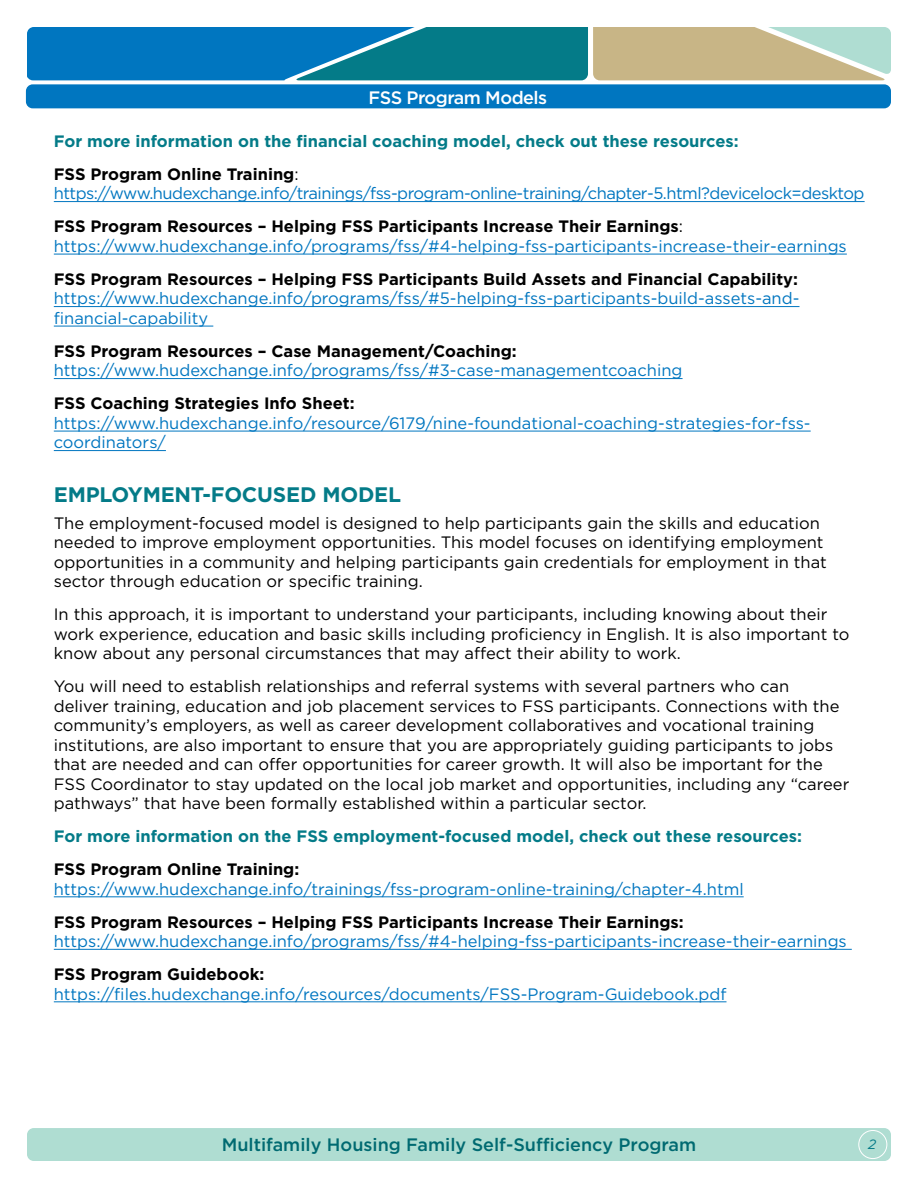
<style>
.page{position:relative;width:918px;height:1188px;background:#fff}
.page>*{position:absolute;margin:0;border:0;box-sizing:border-box;transform-origin:0 0}
.t1{font:700 21px "Gotham";letter-spacing:-.01em;color:#047b88}
.t2{font:500 18px "Gotham";color:#006a71}
.t3{font:500 18px "Gotham";letter-spacing:-.03em;color:#fff}
.t4{font:16.5px/19.5px "Gotham";color:#000}
.t5{font:16.5px/19.5px "Gotham";color:#0076c0}
.t6{font:700 16.5px "Gotham";color:#047b88}
.t7{font:16.5px/19.5px "Gotham";letter-spacing:-.03em;color:#0076c0}
.t8{font:italic 13.5px "Gotham";color:#047b88}
.s1{font-weight:700;color:#000}
.s2{color:#000}
</style>
<div class="page">
<div style="left:27px;top:1128px;width:864px;height:33px;background:#afddd2;border-radius:7px"></div>
<svg style="left:27px;top:27px;width:864px;height:53px;background:#4a93a5"></svg>
<div style="left:858px;top:1130px;width:29px;height:29px;border:1px solid #fff;border-radius:50%"></div>
<hr style="left:54px;top:201px;width:811px;height:1px;background:#0076c0">
<hr style="left:54px;top:254px;width:793px;height:1px;background:#0076c0">
<hr style="left:54px;top:306px;width:746px;height:1px;background:#0076c0">
<hr style="left:54px;top:326px;width:159px;height:1px;background:#0076c0">
<hr style="left:54px;top:378px;width:629px;height:1px;background:#0076c0">
<hr style="left:54px;top:431px;width:757px;height:1px;background:#0076c0">
<hr style="left:54px;top:450px;width:112px;height:1px;background:#0076c0">
<hr style="left:54px;top:897px;width:690px;height:1px;background:#0076c0">
<hr style="left:54px;top:949px;width:798px;height:1px;background:#0076c0">
<hr style="left:54px;top:1002px;width:673px;height:1px;background:#0076c0">
<div style="left:26px;top:84px;width:865px;height:24px;background:#0076c0;border-radius:7px"></div>
<p class="t3" style="left:369px;top:85px;width:180px">FSS Program Models</p>
<h3 class="t6" style="left:54px;top:130px;width:686px">For more information on the financial coaching model, check out these resources:</h3>
<p class="t7" style="left:54px;top:164px;width:812px"><span class="s1">FSS Program Online Training</span><span class="s2">: </span>https://www.hudexchange.info/trainings/fss-program-online-training/chapter-5.html?devicelock=desktop</p>
<p class="t5" style="left:54px;top:216px;width:795px"><span class="s1">FSS Program Resources – Helping FSS Participants Increase Their Earnings</span><span class="s2">: </span>https://www.hudexchange.info/programs/fss/#4-helping-fss-participants-increase-their-earnings</p>
<p class="t5" style="left:54px;top:269px;width:747px;text-align:justify"><span class="s1">FSS Program Resources – Helping FSS Participants Build Assets and Financial Capability: </span>https://www.hudexchange.info/programs/fss/#5-helping-fss-participants-build-assets-and&shy;financial-capability</p>
<p class="t5" style="left:54px;top:341px;width:630px"><span class="s1">FSS Program Resources – Case Management/Coaching: </span>https://www.hudexchange.info/programs/fss/#3-case-managementcoaching</p>
<p class="t5" style="left:54px;top:393px;width:758px"><span class="s1">FSS Coaching Strategies Info Sheet: </span>https://www.hudexchange.info/resource/6179/nine-foundational-coaching-strategies-for-fss&shy;coordinators/</p>
<h2 class="t1" style="left:54px;top:481px;width:349px">EMPLOYMENT-FOCUSED MODEL</h2>
<p class="t4" style="left:54px;top:513px;width:775px">The employment-focused model is designed to help participants gain the skills and education needed to improve employment opportunities. This model focuses on identifying employment opportunities in a community and helping participants gain credentials for employment in that sector through education or specific training.</p>
<p class="t4" style="left:54px;top:604px;width:797px">In this approach, it is important to understand your participants, including knowing about their work experience, education and basic skills including proficiency in English. It is also important to know about any personal circumstances that may affect their ability to work.</p>
<p class="t4" style="left:54px;top:676px;width:797px">You will need to establish relationships and referral systems with several partners who can<br>deliver training, education and job placement services to FSS participants. Connections with the community’s employers, as well as career development collaboratives and vocational training institutions, are also important to ensure that you are appropriately guiding participants to jobs that are needed and can offer opportunities for career growth. It will also be important for the FSS Coordinator to stay updated on the local job market and opportunities, including any “career pathways” that have been formally established within a particular sector.</p>
<h3 class="t6" style="left:54px;top:825px;width:750px">For more information on the FSS employment-focused model, check out these resources:</h3>
<p class="t5" style="left:54px;top:859px;width:691px"><span class="s1">FSS Program Online Training: </span>https://www.hudexchange.info/trainings/fss-program-online-training/chapter-4.html</p>
<p class="t5" style="left:54px;top:912px;width:795px"><span class="s1">FSS Program Resources – Helping FSS Participants Increase Their Earnings: </span>https://www.hudexchange.info/programs/fss/#4-helping-fss-participants-increase-their-earnings</p>
<p class="t5" style="left:54px;top:964px;width:674px"><span class="s1">FSS Program Guidebook: </span>https://files.hudexchange.info/resources/documents/FSS-Program-Guidebook.pdf</p>
<p class="t2" style="left:222px;top:1132px;width:476px">Multifamily Housing Family Self-Sufficiency Program</p>
<p class="t2" style="left:536px;top:1132px;width:20px">f</p>
<p class="t8" style="left:868px;top:1136px;width:10px">2</p>
</div>
